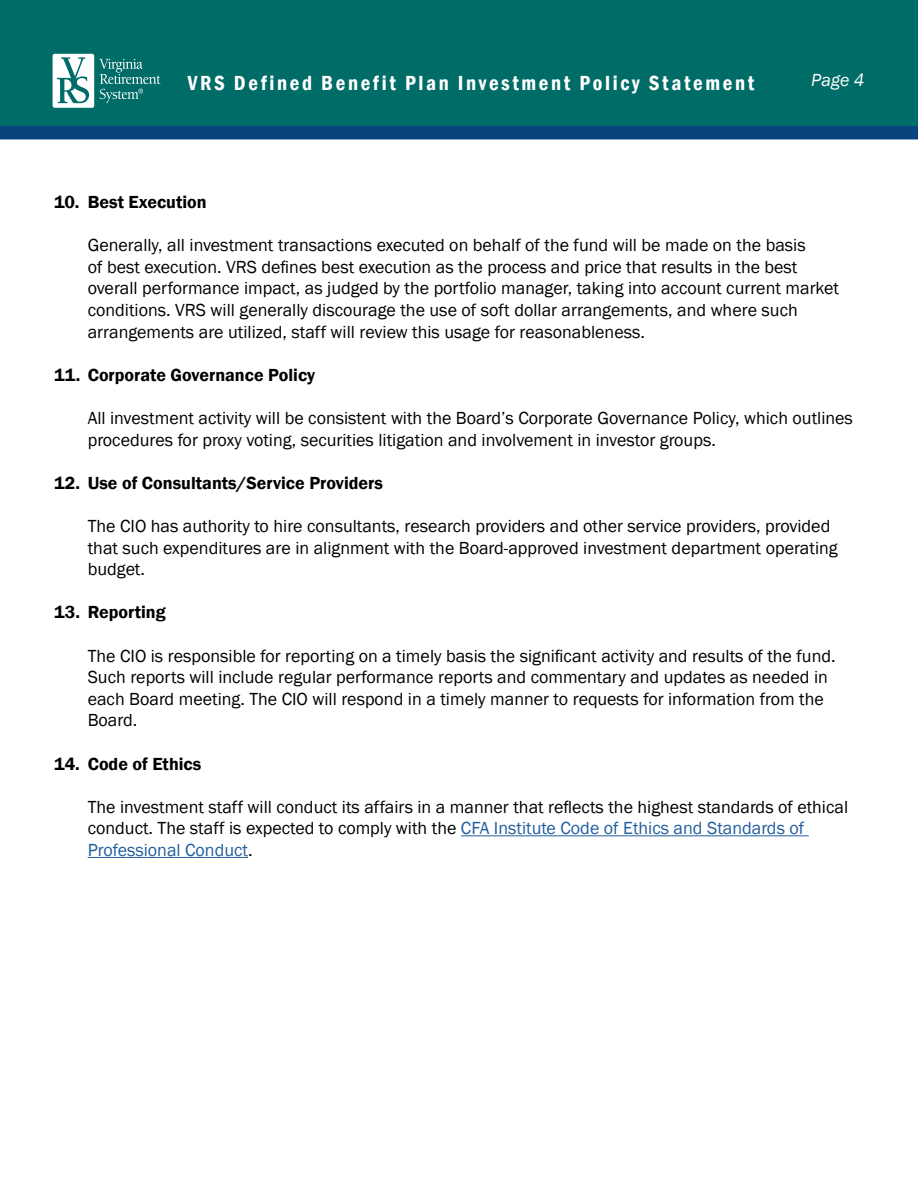
<style>
.page{position:relative;width:918px;height:1188px;background:#fff}
.page>*{position:absolute;margin:0;border:0;box-sizing:border-box;transform-origin:0 0}
.t1{font:600 condensed 21px "Franklin Gothic";letter-spacing:.125em;color:#fff}
.t2{font:18px/21.6px "Franklin Gothic";color:#000}
.t3{font:600 18px "Franklin Gothic";color:#000}
.t4{font:italic 18px "Franklin Gothic";color:#fff}
.s1{color:#215e9e}
</style>
<div class="page">
<div style="left:0;top:0;width:918px;height:126px;background:#006c67"></div>
<svg style="left:53px;top:54px;width:108px;height:54px"></svg>
<div style="left:0;top:126px;width:918px;height:13px;background:#08437e"></div>
<hr style="left:461px;top:835px;width:348px;height:1px;background:#215e9e">
<hr style="left:88px;top:857px;width:160px;height:1px;background:#215e9e">
<p class="t1" style="left:188px;top:69px;width:568px">VRS Defined Benefit Plan Investment Policy Statement</p>
<p class="t4" style="left:811px;top:68px;width:55px">Page 4</p>
<p class="t3" style="left:54px;top:191px;width:154px">10. Best Execution</p>
<p class="t2" style="left:88px;top:235px;width:753px">Generally, all investment transactions executed on behalf of the fund will be made on the basis<br>of best execution. VRS defines best execution as the process and price that results in the best overall performance impact, as judged by the portfolio manager, taking into account current market conditions. VRS will generally discourage the use of soft dollar arrangements, and where such arrangements are utilized, staff will review this usage for reasonableness.</p>
<p class="t3" style="left:54px;top:364px;width:263px">11. Corporate Governance Policy</p>
<p class="t2" style="left:88px;top:408px;width:767px">All investment activity will be consistent with the Board’s Corporate Governance Policy, which outlines procedures for proxy voting, securities litigation and involvement in investor groups.</p>
<p class="t3" style="left:54px;top:472px;width:331px">12. Use of Consultants/Service Providers</p>
<p class="t2" style="left:88px;top:516px;width:752px">The CIO has authority to hire consultants, research providers and other service providers, provided that such expenditures are in alignment with the Board-approved investment department operating budget.</p>
<p class="t3" style="left:54px;top:601px;width:113px">13. Reporting</p>
<p class="t2" style="left:88px;top:645px;width:749px">The CIO is responsible for reporting on a timely basis the significant activity and results of the fund.<br>Such reports will include regular performance reports and commentary and updates as needed in each Board meeting. The CIO will respond in a timely manner to requests for information from the Board.</p>
<p class="t3" style="left:54px;top:753px;width:149px">14. Code of Ethics</p>
<p class="t2" style="left:88px;top:796px;width:762px">The investment staff will conduct its affairs in a manner that reflects the highest standards of ethical conduct. The staff is expected to comply with the <span class="s1">CFA Institute Code of Ethics and Standards of<br>Professional Conduct</span>.</p>
</div>
